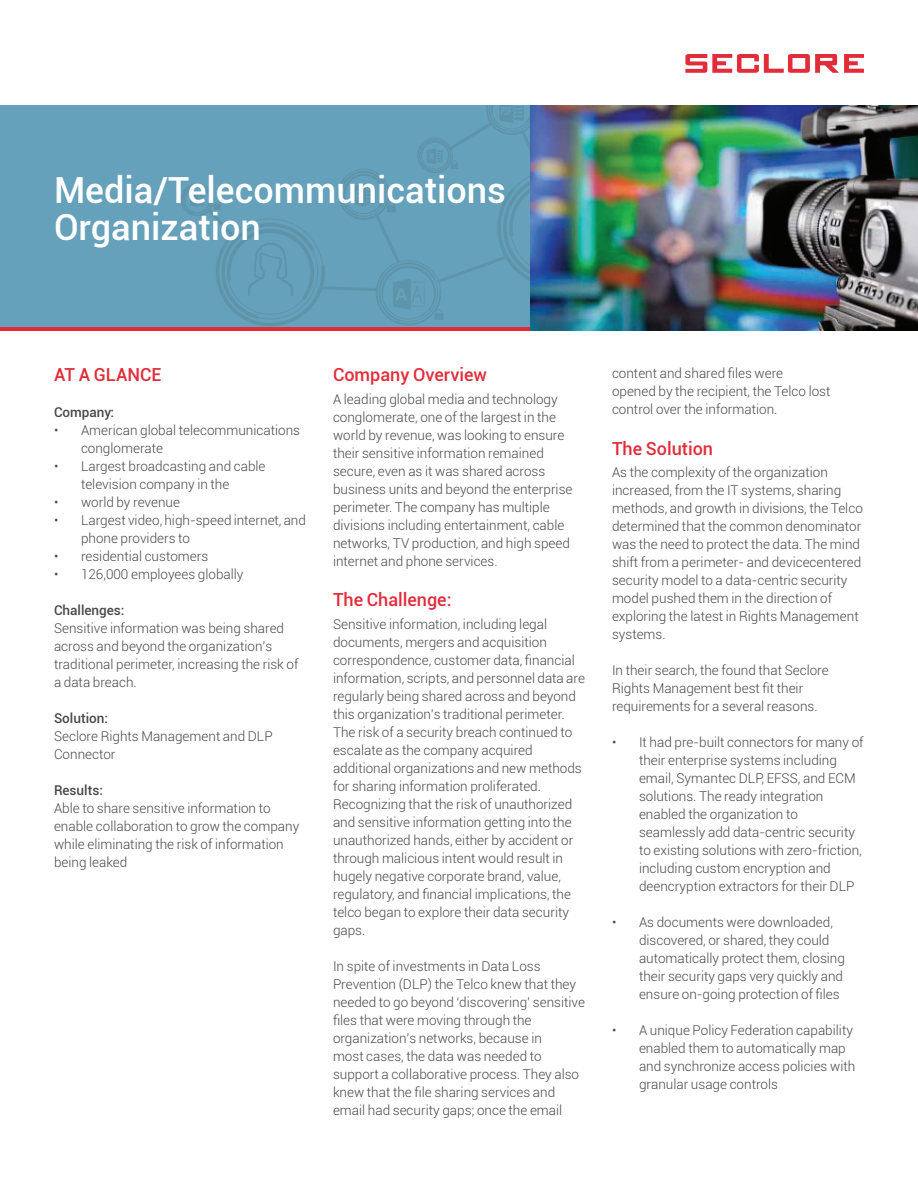
<style>
.page{position:relative;width:918px;height:1188px;background:#fff}
.page>*{position:absolute;margin:0;border:0;box-sizing:border-box;transform-origin:0 0}
.t1{font:500 36px/37.5px "Roboto";color:#fff}
.t2{font:500 18px "Roboto";color:#e22c3a}
.t3{font:300 13.5px/18px "Roboto";color:#484849}
.t4{font:500 13.5px "Roboto";color:#484849}
</style>
<div class="page">
<div style="left:0;top:105px;width:918px;height:222px;background:#65a1ba"></div>
<svg style="left:181px;top:105px;width:349px;height:221px"></svg>
<hr style="left:0;top:327px;width:918px;height:4px;background:#e22c3a">
<img style="left:530px;top:105px;width:388px;height:226px">
<svg style="left:685px;top:54px;width:179px;height:19px"></svg>
<h1 class="t1" style="left:54px;top:170px;width:453px">Media/Telecommunications<br>Organization</h1>
<h2 class="t2" style="left:54px;top:362px;width:109px">AT A GLANCE</h2>
<p class="t4" style="left:54px;top:403px;width:61px">Company:</p>
<p class="t3" style="left:81px;top:421px;width:221px;text-indent:-27px">• American global telecommunications conglomerate</p>
<p class="t3" style="left:81px;top:457px;width:186px;text-indent:-27px">• Largest broadcasting and cable television company in the</p>
<p class="t3" style="left:54px;top:493px;width:128px">• world by revenue</p>
<p class="t3" style="left:81px;top:511px;width:227px;text-indent:-27px">• Largest video, high-speed internet, and phone providers to</p>
<p class="t3" style="left:54px;top:547px;width:156px">• residential customers</p>
<p class="t3" style="left:54px;top:565px;width:191px">• 126,000 employees globally</p>
<p class="t4" style="left:54px;top:601px;width:72px">Challenges:</p>
<p class="t3" style="left:54px;top:619px;width:246px">Sensitive information was being shared across and beyond the organization’s traditional perimeter, increasing the risk of a data breach.</p>
<p class="t4" style="left:54px;top:709px;width:56px">Solution:</p>
<p class="t3" style="left:54px;top:727px;width:220px">Seclore Rights Management and DLP<br>Connector</p>
<p class="t4" style="left:54px;top:781px;width:51px">Results:</p>
<p class="t3" style="left:54px;top:799px;width:247px">Able to share sensitive information to enable collaboration to grow the company while eliminating the risk of information being leaked</p>
<h2 class="t2" style="left:333px;top:362px;width:156px">Company Overview</h2>
<p class="t3" style="left:333px;top:390px;width:241px">A leading global media and technology conglomerate, one of the largest in the world by revenue, was looking to ensure their sensitive information remained secure, even as it was shared across business units and beyond the enterprise perimeter. The company has multiple divisions including entertainment, cable networks, TV production, and high speed internet and phone services.</p>
<h2 class="t2" style="left:333px;top:587px;width:120px">The Challenge:</h2>
<p class="t3" style="left:333px;top:615px;width:254px">Sensitive information, including legal documents, mergers and acquisition correspondence, customer data, financial information, scripts, and personnel data are regularly being shared across and beyond this organization’s traditional perimeter.<br>The risk of a security breach continued to escalate as the company acquired additional organizations and new methods for sharing information proliferated.<br>Recognizing that the risk of unauthorized and sensitive information getting into the unauthorized hands, either by accident or through malicious intent would result in hugely negative corporate brand, value, regulatory, and financial implications, the telco began to explore their data security gaps.</p>
<p class="t3" style="left:333px;top:957px;width:254px">In spite of investments in Data Loss Prevention (DLP) the Telco knew that they needed to go beyond ‘discovering’ sensitive files that were moving through the organization’s networks, because in<br>most cases, the data was needed to support a collaborative process. They also knew that the file sharing services and email had security gaps; once the email</p>
<p class="t3" style="left:612px;top:364px;width:220px">content and shared files were opened by the recipient, the Telco lost control over the information.</p>
<h2 class="t2" style="left:612px;top:435px;width:103px">The Solution</h2>
<p class="t3" style="left:612px;top:463px;width:252px">As the complexity of the organization increased, from the IT systems, sharing methods, and growth in divisions, the Telco determined that the common denominator was the need to protect the data. The mind shift from a perimeter- and devicecentered security model to a data-centric security model pushed them in the direction of exploring the latest in Rights Management systems.</p>
<p class="t3" style="left:612px;top:661px;width:218px">In their search, the found that Seclore<br>Rights Management best fit their requirements for a several reasons.</p>
<p class="t3" style="left:639px;top:733px;width:226px;text-indent:-27px">• It had pre-built connectors for many of their enterprise systems including email, Symantec DLP, EFSS, and ECM solutions. The ready integration enabled the organization to seamlessly add data-centric security to existing solutions with zero-friction, including custom encryption and deencryption extractors for their DLP</p>
<p class="t3" style="left:639px;top:913px;width:208px;text-indent:-27px">• As documents were downloaded, discovered, or shared, they could automatically protect them, closing their security gaps very quickly and ensure on-going protection of files</p>
<p class="t3" style="left:639px;top:1021px;width:218px;text-indent:-27px">• A unique Policy Federation capability enabled them to automatically map and synchronize access policies with granular usage controls</p>
</div>
